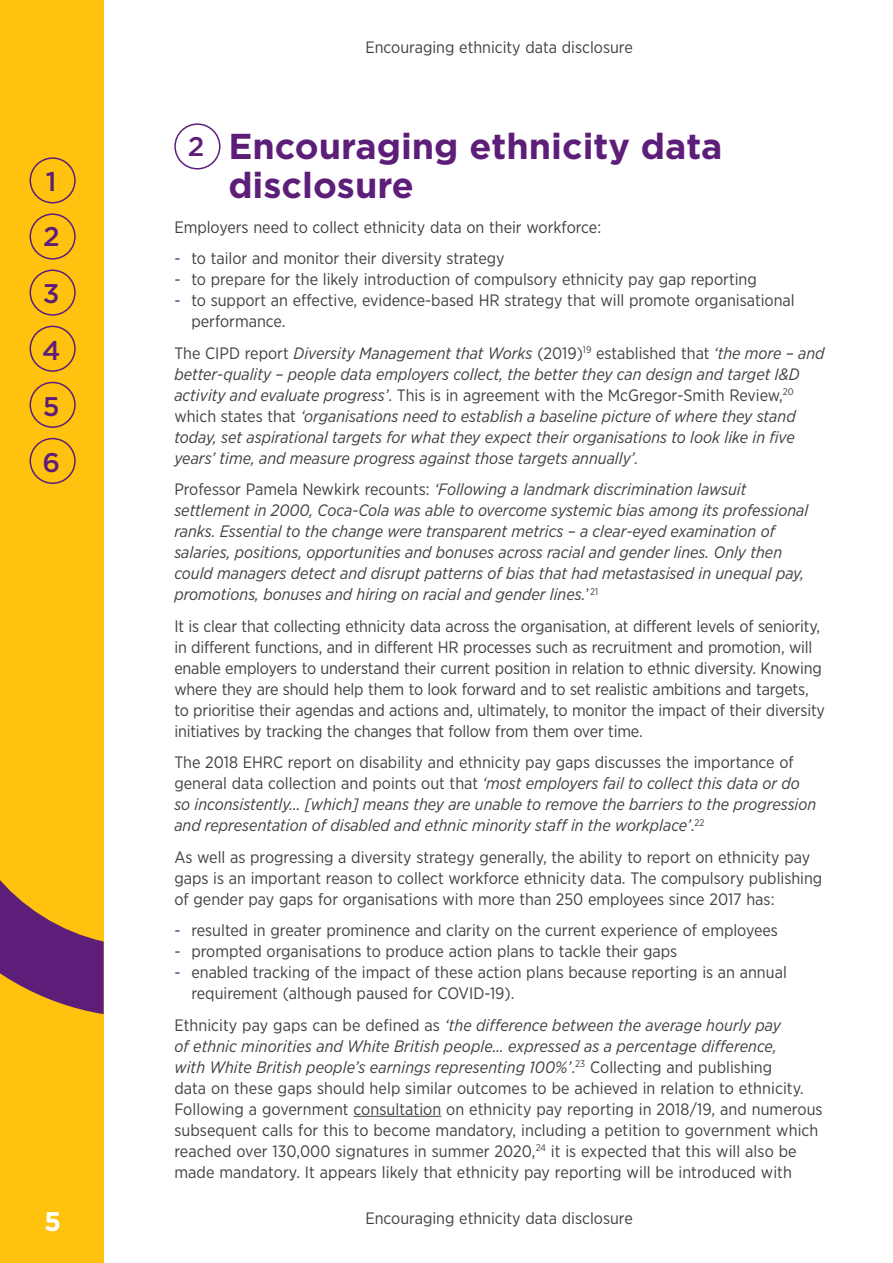
<style>
.page{position:relative;width:893px;height:1263px;background:#fff}
.page>*{position:absolute;margin:0;border:0;box-sizing:border-box;transform-origin:0 0}
.HEAD{font:700 36px/39px "Gotham";color:#5d1e79}
.t1{font:500 27px/56.1px "Gotham";color:#5d1e79}
.t2{font:700 27px "Gotham";color:#fff}
.B_body{font:16.5px/21px "Gotham Narrow";color:#414042}
.B_body-2{font:italic 16.5px/21px "Gotham Narrow";color:#414042}
.B_bullets{font:16.5px "Gotham Narrow";color:#414042}
.B_bullets_last{font:16.5px/21px "Gotham Narrow";color:#414042}
.s1{color:#5d1e79}
.s2{font-style:normal}
.s3{font-style:italic}
</style>
<div class="page">
<div style="left:0;top:0;width:104px;height:1263px;background:#ffc20e"></div>
<svg style="left:0;top:880px;width:104px;height:134px"></svg>
<div style="left:30px;top:157px;width:46px;height:46px;border:2px solid #5d1e79;border-radius:50%"></div>
<div style="left:30px;top:213px;width:46px;height:47px;border:2px solid #5d1e79;border-radius:50%"></div>
<div style="left:30px;top:270px;width:46px;height:46px;border:2px solid #5d1e79;border-radius:50%"></div>
<div style="left:30px;top:326px;width:46px;height:46px;border:2px solid #5d1e79;border-radius:50%"></div>
<div style="left:30px;top:382px;width:46px;height:46px;border:2px solid #5d1e79;border-radius:50%"></div>
<div style="left:30px;top:438px;width:46px;height:46px;border:2px solid #5d1e79;border-radius:50%"></div>
<hr style="left:354px;top:1116px;width:87px;height:1px;background:#414042">
<div style="left:174px;top:123px;width:46px;height:47px;border:2px solid #5d1e79;border-radius:50%"></div>
<h2 class="t1" style="left:43px;top:154px;width:18px;line-height:54.6px">1<br>2</h2>
<h2 class="t1" style="left:42px;top:265px;width:20px;text-align:justify">3<br>4<br>5<br>6</h2>
<h2 class="t2" style="left:44px;top:1204px;width:19px">5</h2>
<p class="B_body" style="left:365px;top:36px;width:269px">Encouraging ethnicity data disclosure</p>
<p class="t1" style="left:188px;top:118px;width:18px">2</p>
<p class="HEAD" style="left:228px;top:127px;width:496px">Encouraging ethnicity data disclosure</p>
<p class="B_body" style="left:174px;top:216px;width:428px">Employers need to collect ethnicity data on their workforce:</p>
<p class="B_bullets" style="left:174px;top:248px;width:332px"><span class="s1">-</span> to tailor and monitor their diversity strategy</p>
<p class="B_bullets" style="left:174px;top:269px;width:584px"><span class="s1">-</span> to prepare for the likely introduction of compulsory ethnicity pay gap reporting</p>
<p class="B_bullets_last" style="left:191px;top:289px;width:605px;text-indent:-17px"><span class="s1">-</span> to support an effective, evidence-based HR strategy that will promote organisational performance.</p>
<p class="B_body-2" style="left:174px;top:342px;width:652px"><span class="s2">The CIPD report</span> Diversity Management that Works <span class="s2">(2019)</span><sup>19</sup> <span class="s2">established that</span> ‘the more – and better-quality – people data employers collect, the better they can design and target I&amp;D activity and evaluate progress’<span class="s2">. This is in agreement with the McGregor-Smith Review,</span><sup>20 </sup><span class="s2">which states that</span> ‘organisations need to establish a baseline picture of where they stand today, set aspirational targets for what they expect their organisations to look like in five years’ time, and measure progress against those targets annually’.</p>
<p class="B_body-2" style="left:174px;top:478px;width:635px"><span class="s2">Professor Pamela Newkirk recounts:</span> ‘Following a landmark discrimination lawsuit settlement in 2000, Coca-Cola was able to overcome systemic bias among its professional ranks. Essential to the change were transparent metrics – a clear-eyed examination of salaries, positions, opportunities and bonuses across racial and gender lines. Only then could managers detect and disrupt patterns of bias that had metastasised in unequal pay, promotions, bonuses and hiring on racial and gender lines.<span class="s2">’</span><sup>21</sup></p>
<p class="B_body" style="left:174px;top:615px;width:652px">It is clear that collecting ethnicity data across the organisation, at different levels of seniority, in different functions, and in different HR processes such as recruitment and promotion, will enable employers to understand their current position in relation to ethnic diversity. Knowing where they are should help them to look forward and to set realistic ambitions and targets, to prioritise their agendas and actions and, ultimately, to monitor the impact of their diversity initiatives by tracking the changes that follow from them over time.</p>
<p class="B_body-2" style="left:174px;top:751px;width:643px"><span class="s2">The 2018 EHRC report on disability and ethnicity pay gaps discusses the importance of general data collection and points out that</span> ‘most employers fail to collect this data or do so inconsistently… [which] means they are unable to remove the barriers to the progression and representation of disabled and ethnic minority staff in the workplace’<span class="s2">.</span><sup>22</sup></p>
<p class="B_body" style="left:174px;top:846px;width:649px">As well as progressing a diversity strategy generally, the ability to report on ethnicity pay gaps is an important reason to collect workforce ethnicity data. The compulsory publishing of gender pay gaps for organisations with more than 250 employees since 2017 has:</p>
<p class="B_bullets" style="left:174px;top:920px;width:605px"><span class="s1">-</span> resulted in greater prominence and clarity on the current experience of employees</p>
<p class="B_bullets" style="left:174px;top:941px;width:504px"><span class="s1">-</span> prompted organisations to produce action plans to tackle their gaps</p>
<p class="B_bullets_last" style="left:191px;top:961px;width:597px;text-indent:-17px"><span class="s1">-</span> enabled tracking of the impact of these action plans because reporting is an annual requirement (although paused for COVID-19).</p>
<p class="B_body" style="left:174px;top:1014px;width:650px">Ethnicity pay gaps can be defined as <span class="s3">‘the difference between the average hourly pay<br>of ethnic minorities and White British people… expressed as a percentage difference,<br>with White British people’s earnings representing 100%’</span>.<sup>23</sup> Collecting and publishing<br>data on these gaps should help similar outcomes to be achieved in relation to ethnicity.<br>Following a government consultation on ethnicity pay reporting in 2018/19, and numerous subsequent calls for this to become mandatory, including a petition to government which reached over 130,000 signatures in summer 2020,<sup>24</sup> it is expected that this will also be made mandatory. It appears likely that ethnicity pay reporting will be introduced with</p>
<p class="B_body" style="left:365px;top:1207px;width:269px">Encouraging ethnicity data disclosure</p>
</div>
